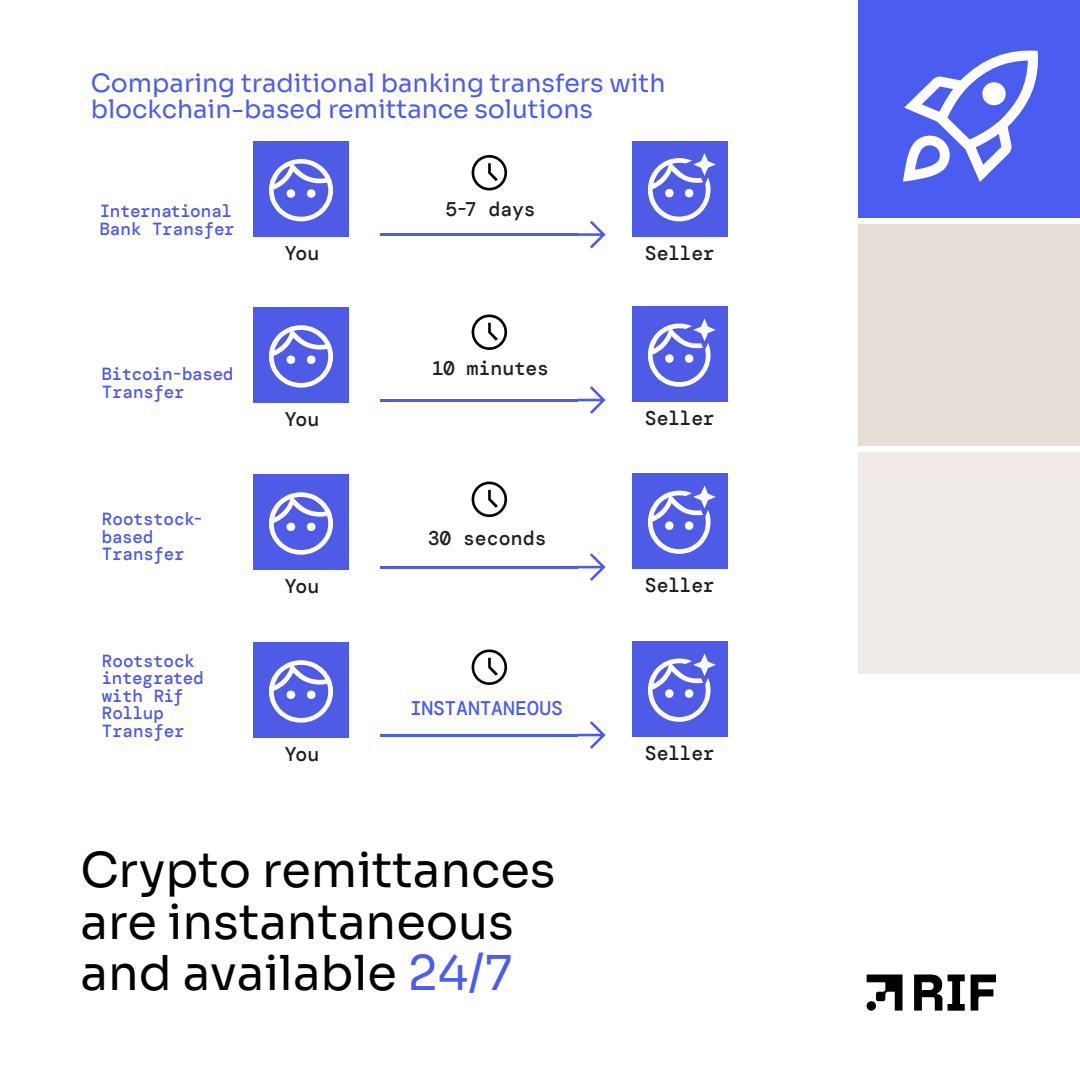
<style>
.page{position:relative;width:1080px;height:1080px;background:#fff}
.page>*{position:absolute;margin:0;border:0;box-sizing:border-box;transform-origin:0 0}
.t1{font:48px/52px "Sora";color:#000}
.t2{font:25.2px/25.2px "Sora";color:#4b5cf0}
.t3{font:500 19.7px "DM Mono";letter-spacing:-.01em;color:#221f20}
.t4{font:500 19.7px "DM Mono";letter-spacing:-.005em;color:#4b5cf0}
.t5{font:500 17.6px/17.6px "DM Mono";letter-spacing:-.02em;color:#4e5be6}
.s1{color:#4b5cf0}
</style>
<div class="page">
<div style="left:858px;top:0;width:222px;height:218px;background:#4b5cf0"></div>
<div style="left:858px;top:224px;width:222px;height:222px;background:#e6ded6"></div>
<div style="left:858px;top:452px;width:222px;height:222px;background:#f0ebe6"></div>
<div style="left:253px;top:141px;width:96px;height:96px;background:#4e5be6"></div>
<div style="left:253px;top:307px;width:96px;height:96px;background:#4e5be6"></div>
<div style="left:253px;top:474px;width:96px;height:96px;background:#4e5be6"></div>
<div style="left:253px;top:642px;width:96px;height:96px;background:#4e5be6"></div>
<div style="left:632px;top:141px;width:96px;height:96px;background:#4e5be6"></div>
<div style="left:632px;top:306px;width:96px;height:96px;background:#4e5be6"></div>
<div style="left:632px;top:473px;width:96px;height:96px;background:#4e5be6"></div>
<div style="left:632px;top:641px;width:96px;height:96px;background:#4e5be6"></div>
<svg style="left:578px;top:221px;width:28px;height:27px"></svg>
<svg style="left:578px;top:386px;width:28px;height:28px"></svg>
<svg style="left:578px;top:553px;width:28px;height:28px"></svg>
<svg style="left:578px;top:721px;width:28px;height:28px"></svg>
<hr style="left:380px;top:233px;width:198px;height:3px;background:#4e5be6">
<hr style="left:380px;top:399px;width:198px;height:2px;background:#4e5be6">
<hr style="left:380px;top:566px;width:198px;height:2px;background:#4e5be6">
<hr style="left:380px;top:734px;width:198px;height:2px;background:#4e5be6">
<svg style="left:269px;top:159px;width:64px;height:62px"></svg>
<svg style="left:269px;top:325px;width:64px;height:63px"></svg>
<svg style="left:269px;top:492px;width:64px;height:63px"></svg>
<svg style="left:269px;top:660px;width:64px;height:63px"></svg>
<svg style="left:648px;top:153px;width:68px;height:68px"></svg>
<svg style="left:648px;top:319px;width:68px;height:68px"></svg>
<svg style="left:648px;top:486px;width:68px;height:68px"></svg>
<svg style="left:648px;top:654px;width:68px;height:68px"></svg>
<svg style="left:472px;top:155px;width:35px;height:35px"></svg>
<svg style="left:472px;top:314px;width:35px;height:36px"></svg>
<svg style="left:472px;top:482px;width:35px;height:35px"></svg>
<svg style="left:472px;top:649px;width:35px;height:36px"></svg>
<svg style="left:903px;top:50px;width:135px;height:132px"></svg>
<svg style="left:914px;top:975px;width:28px;height:36px"></svg>
<svg style="left:867px;top:975px;width:36px;height:36px"></svg>
<svg style="left:971px;top:975px;width:25px;height:36px"></svg>
<svg style="left:948px;top:975px;width:17px;height:36px"></svg>
<h2 class="t2" style="left:91px;top:69px;width:576px">Comparing traditional banking transfers with blockchain-based remittance solutions</h2>
<p class="t5" style="left:100px;top:202px;width:137px">International<br>Bank Transfer</p>
<p class="t5" style="left:102px;top:365px;width:133px">Bitcoin-based<br>Transfer</p>
<p class="t5" style="left:102px;top:510px;width:103px">Rootstock&shy;based<br>Transfer</p>
<p class="t5" style="left:102px;top:652px;width:103px">Rootstock integrated with Rif<br>Rollup<br>Transfer</p>
<p class="t3" style="left:285px;top:241px;width:36px">You</p>
<p class="t3" style="left:285px;top:407px;width:36px">You</p>
<p class="t3" style="left:285px;top:574px;width:36px">You</p>
<p class="t3" style="left:285px;top:742px;width:36px">You</p>
<p class="t3" style="left:445px;top:197px;width:92px">5-7 days</p>
<p class="t3" style="left:432px;top:356px;width:118px">10 minutes</p>
<p class="t3" style="left:428px;top:525px;width:120px">30 seconds</p>
<p class="t4" style="left:410px;top:696px;width:154px">INSTANTANEOUS</p>
<h1 class="t1" style="left:80px;top:839px;width:477px">Crypto remittances are instantaneous and available <span class="s1">24/7</span></h1>
<p class="t3" style="left:645px;top:241px;width:71px">Seller</p>
<p class="t3" style="left:645px;top:406px;width:71px">Seller</p>
<p class="t3" style="left:645px;top:573px;width:71px">Seller</p>
<p class="t3" style="left:645px;top:741px;width:71px">Seller</p>
</div>
